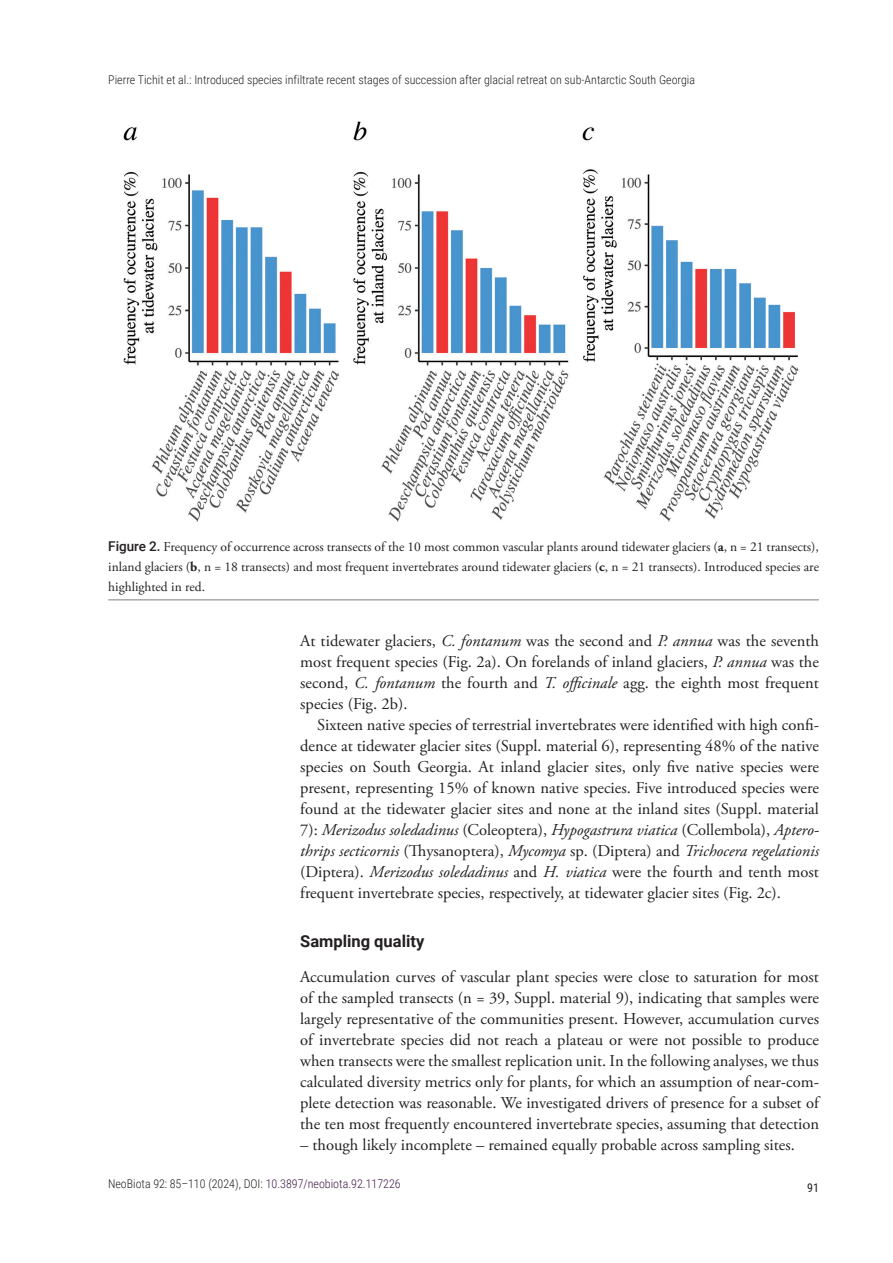
<style>
.page{position:relative;width:893px;height:1263px;background:#fff}
.page>*{position:absolute;margin:0;border:0;box-sizing:border-box;transform-origin:0 0}
.Body_text_-_no_inden{font:16.5px/21px "Adobe Garamond Pro";color:#231f20;text-align:justify}
.Body_text{font:16.5px/21px "Adobe Garamond Pro";color:#231f20;text-align:justify}
.H_-_2_level{font:700 16.5px "Roboto";color:#231f20}
.FIG_-_Caption{font:13.5px/19.8px "Adobe Garamond Pro";color:#231f20;text-align:justify}
.t1{font:300 12px "Roboto Condensed";color:#231f20}
.t2{font:12px "Roboto Condensed";color:#231f20}
.s1{font-family:"Roboto";font-weight:500}
.s2{font-weight:700}
.s3{font-style:italic}
.s4{color:#411948}
</style>
<div class="page">
<img style="left:123px;top:121px;width:676px;height:401px">
<hr style="left:108px;top:599px;width:711px;height:1px;background:#a8a9ad">
<p class="t1" style="left:108px;top:71px;width:588px">Pierre Tichit et al.: Introduced species infiltrate recent stages of succession after glacial retreat on sub-Antarctic South Georgia</p>
<p class="FIG_-_Caption" style="left:108px;top:537px;width:712px"><span class="s1">Figure 2.</span> Frequency of occurrence across transects of the 10 most common vascular plants around tidewater glaciers (<span class="s2">a</span>, n = 21 transects), inland glaciers (<span class="s2">b</span>, n = 18 transects) and most frequent invertebrates around tidewater glaciers (<span class="s2">c</span>, n = 21 transects). Introduced species are highlighted in red.</p>
<p class="Body_text_-_no_inden" style="left:300px;top:631px;width:520px">At tidewater glaciers, <span class="s3">C. fontanum</span> was the second and <span class="s3">P. annua</span> was the seventh most frequent species (Fig. 2a). On forelands of inland glaciers, <span class="s3">P. annua</span> was the second, <span class="s3">C. fontanum</span> the fourth and <span class="s3">T. officinale</span> agg. the eighth most frequent species (Fig. 2b).</p>
<p class="Body_text" style="left:300px;top:715px;width:520px;text-indent:17px">Sixteen native species of terrestrial invertebrates were identified with high confi&shy;dence at tidewater glacier sites (Suppl. material 6), representing 48% of the native species on South Georgia. At inland glacier sites, only five native species were present, representing 15% of known native species. Five introduced species were found at the tidewater glacier sites and none at the inland sites (Suppl. material 7): <span class="s3">Merizodus soledadinus</span> (Coleoptera), <span class="s3">Hypogastrura viatica</span> (Collembola), <span class="s3">Aptero&shy;thrips secticornis</span> (Thysanoptera), <span class="s3">Mycomya</span> sp. (Diptera) and <span class="s3">Trichocera regelationis </span>(Diptera). <span class="s3">Merizodus soledadinus</span> and <span class="s3">H. viatica</span> were the fourth and tenth most frequent invertebrate species, respectively, at tidewater glacier sites (Fig. 2c).</p>
<p class="H_-_2_level" style="left:300px;top:929px;width:126px">Sampling quality</p>
<p class="Body_text_-_no_inden" style="left:300px;top:967px;width:520px">Accumulation curves of vascular plant species were close to saturation for most of the sampled transects (n = 39, Suppl. material 9), indicating that samples were largely representative of the communities present. However, accumulation curves of invertebrate species did not reach a plateau or were not possible to produce when transects were the smallest replication unit. In the following analyses, we thus calculated diversity metrics only for plants, for which an assumption of near-com&shy;plete detection was reasonable. We investigated drivers of presence for a subset of the ten most frequently encountered invertebrate species, assuming that detection</p>
<p class="Body_text_-_no_inden" style="left:300px;top:1135px;width:496px">– though likely incomplete – remained equally probable across sampling sites.</p>
<p class="t1" style="left:108px;top:1175px;width:294px">NeoBiota 92: 85–110 (2024), DOI: <span class="s4">10.3897/neobiota.92.117226</span></p>
<p class="t2" style="left:807px;top:1179px;width:13px">91</p>
</div>
